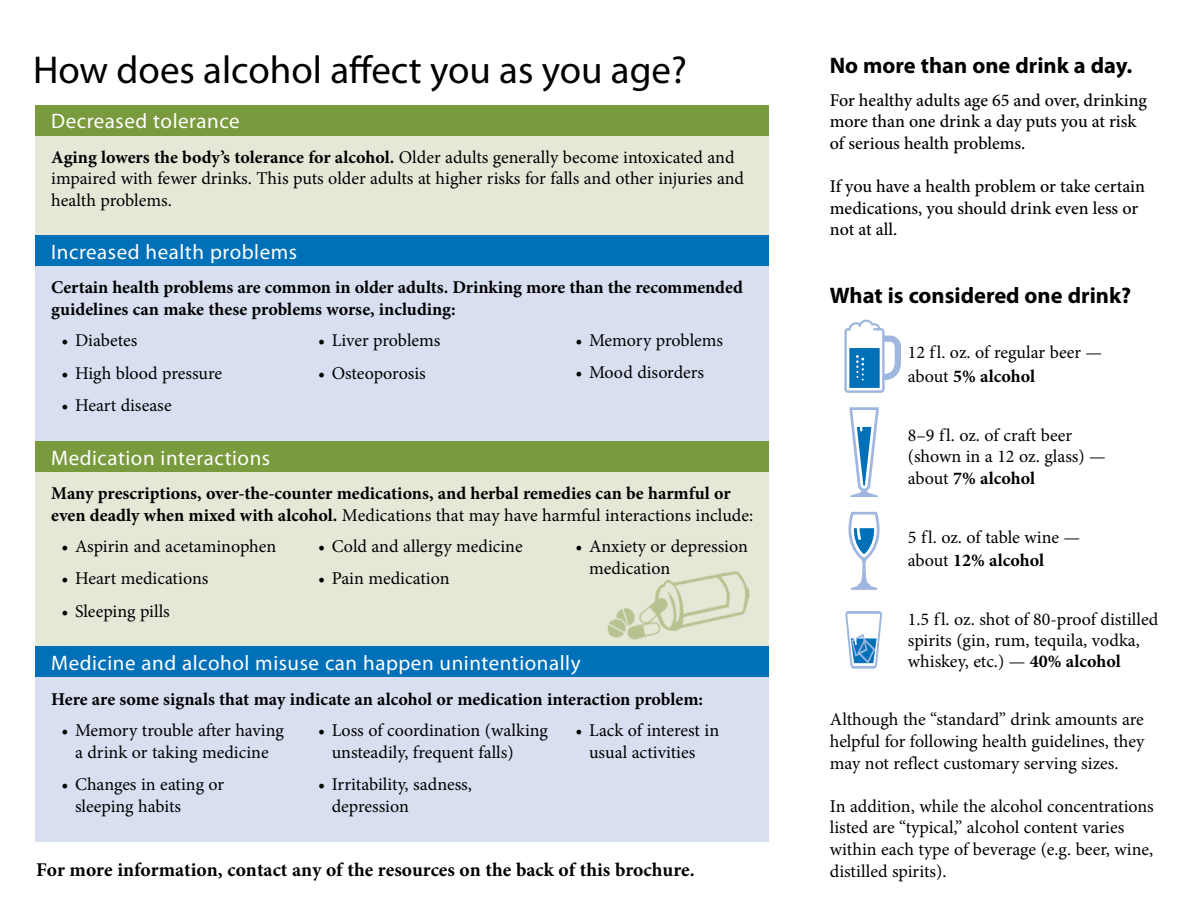
<style>
.page{position:relative;width:1188px;height:918px;background:#fff}
.page>*{position:absolute;margin:0;border:0;box-sizing:border-box;transform-origin:0 0}
.t1{font:39px "Myriad Pro";color:#000}
.t2{font:700 22.5px "Myriad Pro";color:#000}
.t3{font:21px "Myriad Pro";letter-spacing:.025em;color:#fff}
.t4{font:700 19.5px "Minion Pro";color:#000}
.t5{font:18px/21.6px "Minion Pro";color:#000}
.t6{font:700 18px/21.6px "Minion Pro";letter-spacing:-.005em;color:#000}
.t7{font:500 18px/21.6px "Minion Pro";letter-spacing:-.005em;color:#000}
.s1{font-weight:700}
.s2{font-weight:400}
</style>
<div class="page">
<div style="left:36px;top:676px;width:733px;height:166px;background:#d7dff1"></div>
<div style="left:36px;top:468px;width:733px;height:195px;background:#e5e8d7"></div>
<div style="left:36px;top:265px;width:733px;height:187px;background:#d7dff1"></div>
<div style="left:36px;top:136px;width:733px;height:105px;background:#e5e8d7"></div>
<div style="left:36px;top:646px;width:733px;height:31px;background:#0071b9"></div>
<div style="left:36px;top:441px;width:733px;height:31px;background:#799a3d"></div>
<div style="left:36px;top:235px;width:733px;height:31px;background:#0071b9"></div>
<div style="left:36px;top:105px;width:733px;height:31px;background:#799a3d"></div>
<img style="left:607px;top:571px;width:143px;height:69px">
<svg style="left:848px;top:512px;width:32px;height:78px"></svg>
<svg style="left:844px;top:320px;width:57px;height:73px"></svg>
<svg style="left:849px;top:407px;width:30px;height:90px"></svg>
<svg style="left:845px;top:611px;width:37px;height:58px"></svg>
<h1 class="t1" style="left:33px;top:46px;width:655px">How does alcohol affect you as you age?</h1>
<p class="t3" style="left:51px;top:108px;width:190px">Decreased tolerance</p>
<p class="t5" style="left:51px;top:146px;width:694px"><span class="s1">Aging lowers the body’s tolerance for alcohol.</span> Older adults generally become intoxicated and impaired with fewer drinks. This puts older adults at higher risks for falls and other injuries and health problems.</p>
<p class="t3" style="left:51px;top:239px;width:247px">Increased health problems</p>
<p class="t6" style="left:51px;top:277px;width:693px">Certain health problems are common in older adults. Drinking more than the recommended guidelines can make these problems worse, including:</p>
<p class="t5" style="left:62px;top:330px;width:77px">• Diabetes</p>
<p class="t5" style="left:62px;top:362px;width:162px">• High blood pressure</p>
<p class="t5" style="left:62px;top:395px;width:112px">• Heart disease</p>
<p class="t5" style="left:318px;top:330px;width:124px">• Liver problems</p>
<p class="t5" style="left:318px;top:362px;width:109px">• Osteoporosis</p>
<p class="t5" style="left:576px;top:330px;width:149px">• Memory problems</p>
<p class="t5" style="left:576px;top:362px;width:130px">• Mood disorders</p>
<p class="t3" style="left:51px;top:445px;width:220px">Medication interactions</p>
<p class="t6" style="left:51px;top:482px;width:704px">Many prescriptions, over-the-counter medications, and herbal remedies can be harmful or even deadly when mixed with alcohol. <span class="s2">Medications that may have harmful interactions include:</span></p>
<p class="t5" style="left:62px;top:536px;width:216px">• Aspirin and acetaminophen</p>
<p class="t5" style="left:62px;top:568px;width:148px">• Heart medications</p>
<p class="t5" style="left:62px;top:600px;width:110px">• Sleeping pills</p>
<p class="t5" style="left:318px;top:536px;width:206px">• Cold and allergy medicine</p>
<p class="t5" style="left:318px;top:568px;width:133px">• Pain medication</p>
<p class="t5" style="left:589px;top:536px;width:160px;text-indent:-14px">• Anxiety or depression medication</p>
<p class="t3" style="left:51px;top:650px;width:531px">Medicine and alcohol misuse can happen unintentionally</p>
<p class="t6" style="left:51px;top:688px;width:653px">Here are some signals that may indicate an alcohol or medication interaction problem:</p>
<p class="t5" style="left:62px;top:720px;width:224px;text-align:center">• Memory trouble after having a drink or taking medicine</p>
<p class="t5" style="left:75px;top:774px;width:151px;text-indent:-14px">• Changes in eating or sleeping habits</p>
<p class="t5" style="left:332px;top:720px;width:218px;text-indent:-14px">• Loss of coordination (walking unsteadily, frequent falls)</p>
<p class="t5" style="left:332px;top:774px;width:142px;text-indent:-14px">• Irritability, sadness, depression</p>
<p class="t5" style="left:576px;top:720px;width:145px;text-align:center">• Lack of interest in usual activities</p>
<p class="t4" style="left:36px;top:856px;width:660px">For more information, contact any of the resources on the back of this brochure.</p>
<p class="t2" style="left:830px;top:51px;width:304px">No more than one drink a day.</p>
<p class="t7" style="left:830px;top:89px;width:319px">For healthy adults age 65 and over, drinking more than one drink a day puts you at risk of serious health problems.</p>
<p class="t7" style="left:830px;top:176px;width:317px">If you have a health problem or take certain medications, you should drink even less or not at all.</p>
<p class="t2" style="left:830px;top:281px;width:303px">What is considered one drink?</p>
<p class="t5" style="left:908px;top:340px;width:196px;line-height:23.7px">12 fl. oz. of regular beer — about <span class="s1">5% alcohol</span></p>
<p class="t5" style="left:908px;top:424px;width:199px">8–9 fl. oz. of craft beer (shown in a 12 oz. glass) — about <span class="s1">7% alcohol</span></p>
<p class="t5" style="left:908px;top:525px;width:174px;line-height:23.7px">5 fl. oz. of table wine — about <span class="s1">12% alcohol</span></p>
<p class="t5" style="left:908px;top:609px;width:252px;line-height:21px">1.5 fl. oz. shot of 80-proof distilled spirits (gin, rum, tequila, vodka, whiskey, etc.) — <span class="s1">40% alcohol</span></p>
<p class="t5" style="left:830px;top:709px;width:316px;text-align:justify">Although the “standard” drink amounts are helpful for following health guidelines, they may not reflect customary serving sizes.</p>
<p class="t5" style="left:830px;top:795px;width:325px">In addition, while the alcohol concentrations listed are “typical,” alcohol content varies within each type of beverage (e.g. beer, wine, distilled spirits).</p>
</div>
